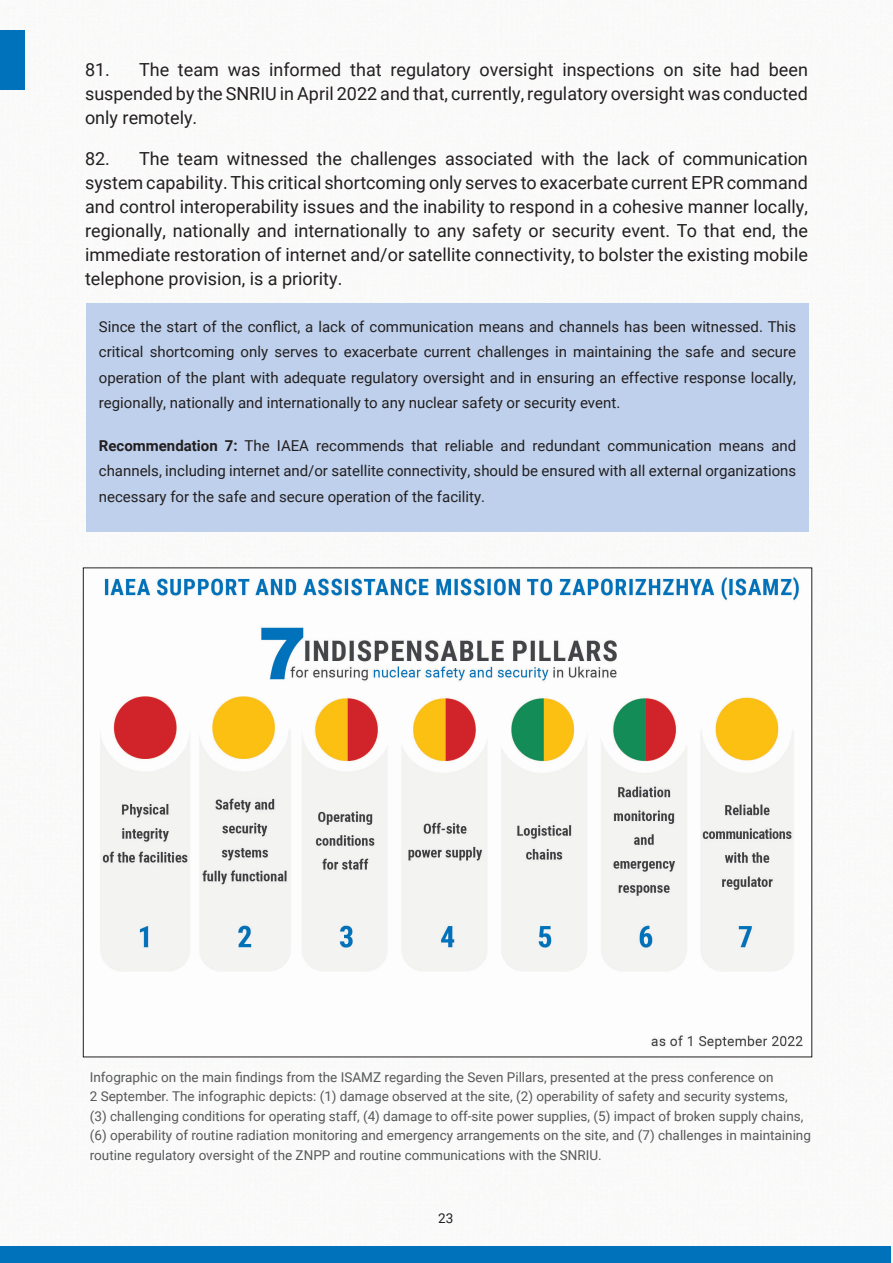
<style>
.page{position:relative;width:893px;height:1263px;background:#fff}
.page>*{position:absolute;margin:0;border:0;box-sizing:border-box;transform-origin:0 0}
.t1{font:18px/24px "Roboto";color:#231f20;text-align:justify}
.Body_text{font:15px/25.5px "Roboto";color:#231f20;text-align:justify}
.t2{font:13.5px/19.5px "Roboto";color:#57585a}
.t3{font:13.5px "Roboto";color:#231f20}
.s1{font-weight:700}
</style>
<div class="page">
<div style="left:0;top:1246px;width:891px;height:17px;background:#0072bc"></div>
<div style="left:0;top:30px;width:25px;height:59px;background:#0072bc"></div>
<img style="left:100px;top:576px;width:703px;height:473px">
<div style="left:86px;top:303px;width:723px;height:228px;background:#bed0eb"></div>
<p class="t1" style="left:85px;top:57px;width:724px">81. The team was informed that regulatory oversight inspections on site had been suspended by the SNRIU in April 2022 and that, currently, regulatory oversight was conducted only remotely.</p>
<p class="t1" style="left:85px;top:146px;width:724px">82. The team witnessed the challenges associated with the lack of communication system capability. This critical shortcoming only serves to exacerbate current EPR command and control interoperability issues and the inability to respond in a cohesive manner locally, regionally, nationally and internationally to any safety or security event. To that end, the immediate restoration of internet and/or satellite connectivity, to bolster the existing mobile telephone provision, is a priority.</p>
<p class="Body_text" style="left:99px;top:313px;width:699px">Since the start of the conflict, a lack of communication means and channels has been witnessed. This critical shortcoming only serves to exacerbate current challenges in maintaining the safe and secure operation of the plant with adequate regulatory oversight and in ensuring an effective response locally, regionally, nationally and internationally to any nuclear safety or security event.</p>
<p class="Body_text" style="left:99px;top:432px;width:699px"><span class="s1">Recommendation 7:</span> The IAEA recommends that reliable and redundant communication means and channels, including internet and/or satellite connectivity, should be ensured with all external organizations necessary for the safe and secure operation of the facility.</p>
<p class="t2" style="left:90px;top:1066px;width:723px">Infographic on the main findings from the ISAMZ regarding the Seven Pillars, presented at the press conference on<br>2 September. The infographic depicts: (1) damage observed at the site, (2) operability of safety and security systems,<br>(3) challenging conditions for operating staff, (4) damage to off-site power supplies, (5) impact of broken supply chains, (6) operability of routine radiation monitoring and emergency arrangements on the site, and (7) challenges in maintaining routine regulatory oversight of the ZNPP and routine communications with the SNRIU.</p>
<p class="t3" style="left:438px;top:1209px;width:17px">23</p>
</div>
